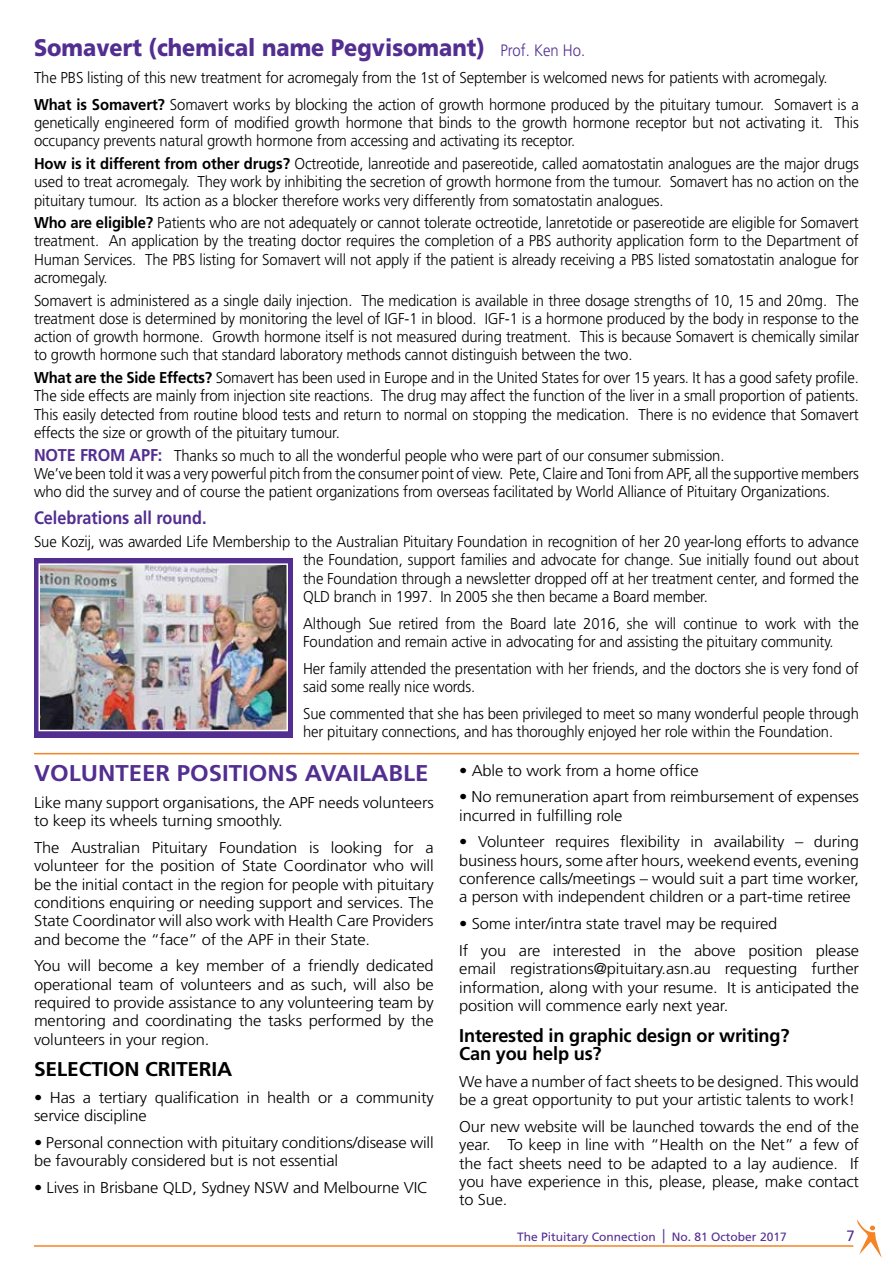
<style>
.page{position:relative;width:893px;height:1263px;background:#fff}
.page>*{position:absolute;margin:0;border:0;box-sizing:border-box;transform-origin:0 0}
.t1{font:900 24px "Frutiger";color:#522e91;scale:.9 1}
.t2{font:700 22.8px "Frutiger";color:#522e91;scale:1.05 1}
.t3{font:700 19.95px "Frutiger";letter-spacing:-.01em;color:#000;scale:1.05 1}
.t4{font:700 18.6px/18.3px "Frutiger";letter-spacing:-.01em;color:#000}
.t5{font:700 18px "Frutiger";color:#522e91;scale:.9 1}
.t6{font:300 15.6px/18.3px "Frutiger";letter-spacing:-.01em;color:#000;scale:.95 1}
.t7{font:300 15.6px/18.3px "Frutiger";letter-spacing:-.01em;color:#000;scale:1.05 1}
.t8{font:300 15.6px/18.3px "Frutiger";letter-spacing:-.01em;color:#000;scale:1.04 1}
.t9{font:15px "Frutiger";color:#522e91}
.t10{font:12px "Frutiger";color:#522e91}
.s1{font-weight:300;font-size:16.5px}
.s2{font-weight:700}
.s3{font-weight:700;font-size:17.1px;color:#522e91}
.s4{font-size:18.45px}
</style>
<div class="page">
<hr style="left:34px;top:1245px;width:819px;height:2px;background:#f58425">
<svg style="left:857px;top:1219px;width:25px;height:39px"></svg>
<hr style="left:34px;top:753px;width:825px;height:1px;background:#f58425">
<div style="left:34px;top:558px;width:258px;height:179px;background:#522e91"></div>
<img style="left:42px;top:566px;width:243px;height:162px">
<div style="left:39px;top:563px;width:249px;height:168px;border:2px solid #fff"></div>
<h1 class="t1" style="left:34px;top:33px;width:614px">Somavert (chemical name Pegvisomant) <span class="s1">Prof. Ken Ho.</span></h1>
<p class="t6" style="left:34px;top:64px;width:870px;line-height:26.8px">The PBS listing of this new treatment for acromegaly from the 1st of September is welcomed news for patients with acromegaly.<br><span class="s2">What is Somavert?</span> Somavert works by blocking the action of growth hormone produced by the pituitary tumour. Somavert is a</p>
<p class="t6" style="left:34px;top:114px;width:870px">genetically engineered form of modified growth hormone that binds to the growth hormone receptor but not activating it. This occupancy prevents natural growth hormone from accessing and activating its receptor.</p>
<p class="t6" style="left:34px;top:154px;width:870px;text-align:justify"><span class="s2">How is it different from other drugs?</span> Octreotide, lanreotide and pasereotide, called aomatostatin analogues are the major drugs used to treat acromegaly. They work by inhibiting the secretion of growth hormone from the tumour. Somavert has no action on the pituitary tumour. Its action as a blocker therefore works very differently from somatostatin analogues.</p>
<p class="t6" style="left:34px;top:214px;width:870px;text-align:justify"><span class="s2">Who are eligible?</span> Patients who are not adequately or cannot tolerate octreotide, lanretotide or pasereotide are eligible for Somavert treatment. An application by the treating doctor requires the completion of a PBS authority application form to the Department of Human Services. The PBS listing for Somavert will not apply if the patient is already receiving a PBS listed somatostatin analogue for acromegaly.</p>
<p class="t6" style="left:34px;top:291px;width:870px;text-align:justify">Somavert is administered as a single daily injection. The medication is available in three dosage strengths of 10, 15 and 20mg. The treatment dose is determined by monitoring the level of IGF-1 in blood. IGF-1 is a hormone produced by the body in response to the action of growth hormone. Growth hormone itself is not measured during treatment. This is because Somavert is chemically similar to growth hormone such that standard laboratory methods cannot distinguish between the two.</p>
<p class="t6" style="left:34px;top:368px;width:870px;text-align:justify"><span class="s2">What are the Side Effects?</span> Somavert has been used in Europe and in the United States for over 15 years. It has a good safety profile.<br>The side effects are mainly from injection site reactions. The drug may affect the function of the liver in a small proportion of patients.<br>This easily detected from routine blood tests and return to normal on stopping the medication. There is no evidence that Somavert effects the size or growth of the pituitary tumour.</p>
<p class="t6" style="left:34px;top:446px;width:870px"><span class="s3">NOTE FROM APF:</span> Thanks so much to all the wonderful people who were part of our consumer submission.<br>We’ve been told it was a very powerful pitch from the consumer point of view. Pete, Claire and Toni from APF, all the supportive members who did the survey and of course the patient organizations from overseas facilitated by World Alliance of Pituitary Organizations.</p>
<p class="t5" style="left:34px;top:507px;width:193px">Celebrations all round.</p>
<p class="t6" style="left:303px;top:532px;width:587px;text-align:justify;text-indent:-269px">Sue Kozij, was awarded Life Membership to the Australian Pituitary Foundation in recognition of her 20 year-long efforts to advance the Foundation, support families and advocate for change. Sue initially found out about the Foundation through a newsletter dropped off at her treatment center, and formed the QLD branch in 1997. In 2005 she then became a Board member.</p>
<p class="t6" style="left:303px;top:614px;width:587px">Although Sue retired from the Board late 2016, she will continue to work with the<br>Foundation and remain active in advocating for and assisting the pituitary community.</p>
<p class="t6" style="left:303px;top:659px;width:586px">Her family attended the presentation with her friends, and the doctors she is very fond of said some really nice words.</p>
<p class="t6" style="left:303px;top:704px;width:587px">Sue commented that she has been privileged to meet so many wonderful people through her pituitary connections, and has thoroughly enjoyed her role within the Foundation.</p>
<h2 class="t2" style="left:34px;top:760px;width:377px">VOLUNTEER POSITIONS AVAILABLE</h2>
<p class="t7" style="left:34px;top:793px;width:382px">Like many support organisations, the APF needs volunteers to keep its wheels turning smoothly.</p>
<p class="t7" style="left:34px;top:839px;width:382px;text-align:justify">The Australian Pituitary Foundation is looking for a volunteer for the position of State Coordinator who will be the initial contact in the region for people with pituitary conditions enquiring or needing support and services. The State Coordinator will also work with Health Care Providers and become the “face” of the APF in their State.</p>
<p class="t7" style="left:34px;top:957px;width:382px;text-align:justify">You will become a key member of a friendly dedicated operational team of volunteers and as such, will also be required to provide assistance to any volunteering team by mentoring and coordinating the tasks performed by the volunteers in your region.</p>
<p class="t3" style="left:34px;top:1057px;width:190px">SELECTION CRITERIA</p>
<p class="t7" style="left:34px;top:1088px;width:382px">• Has a tertiary qualification in health or a community service discipline</p>
<p class="t7" style="left:34px;top:1133px;width:382px">• Personal connection with pituitary conditions/disease will be favourably considered but is not essential</p>
<p class="t7" style="left:34px;top:1178px;width:377px">• Lives in Brisbane QLD, Sydney NSW and Melbourne VIC</p>
<p class="t7" style="left:459px;top:761px;width:229px">• Able to work from a home office</p>
<p class="t7" style="left:459px;top:788px;width:382px">• No remuneration apart from reimbursement of expenses incurred in fulfilling role</p>
<p class="t7" style="left:459px;top:833px;width:382px;text-align:justify">• Volunteer requires flexibility in availability – during business hours, some after hours, weekend events, evening conference calls/meetings – would suit a part time worker, a person with independent children or a part-time retiree</p>
<p class="t7" style="left:459px;top:910px;width:382px;line-height:26.8px">• Some inter/intra state travel may be required<br>If you are interested in the above position please</p>
<p class="t7" style="left:459px;top:960px;width:382px;text-align:justify">email registrations@pituitary.asn.au requesting further information, along with your resume. It is anticipated the position will commence early next year.</p>
<p class="t4" style="left:459px;top:1026px;width:332px">Interested in graphic design or writing?<br>Can you help us?</p>
<p class="t8" style="left:459px;top:1072px;width:386px">We have a number of fact sheets to be designed. This would be a great opportunity to put your artistic talents to work!</p>
<p class="t8" style="left:459px;top:1117px;width:386px;text-align:justify">Our new website will be launched towards the end of the year. To keep in line with “Health on the Net” a few of the fact sheets need to be adapted to a lay audience. If you have experience in this, please, please, make contact to Sue.</p>
<p class="t10" style="left:517px;top:1229px;width:271px">The Pituitary Connection <span class="s4">|</span> No. 81 October 2017</p>
<p class="t9" style="left:846px;top:1226px;width:10px">7</p>
</div>
